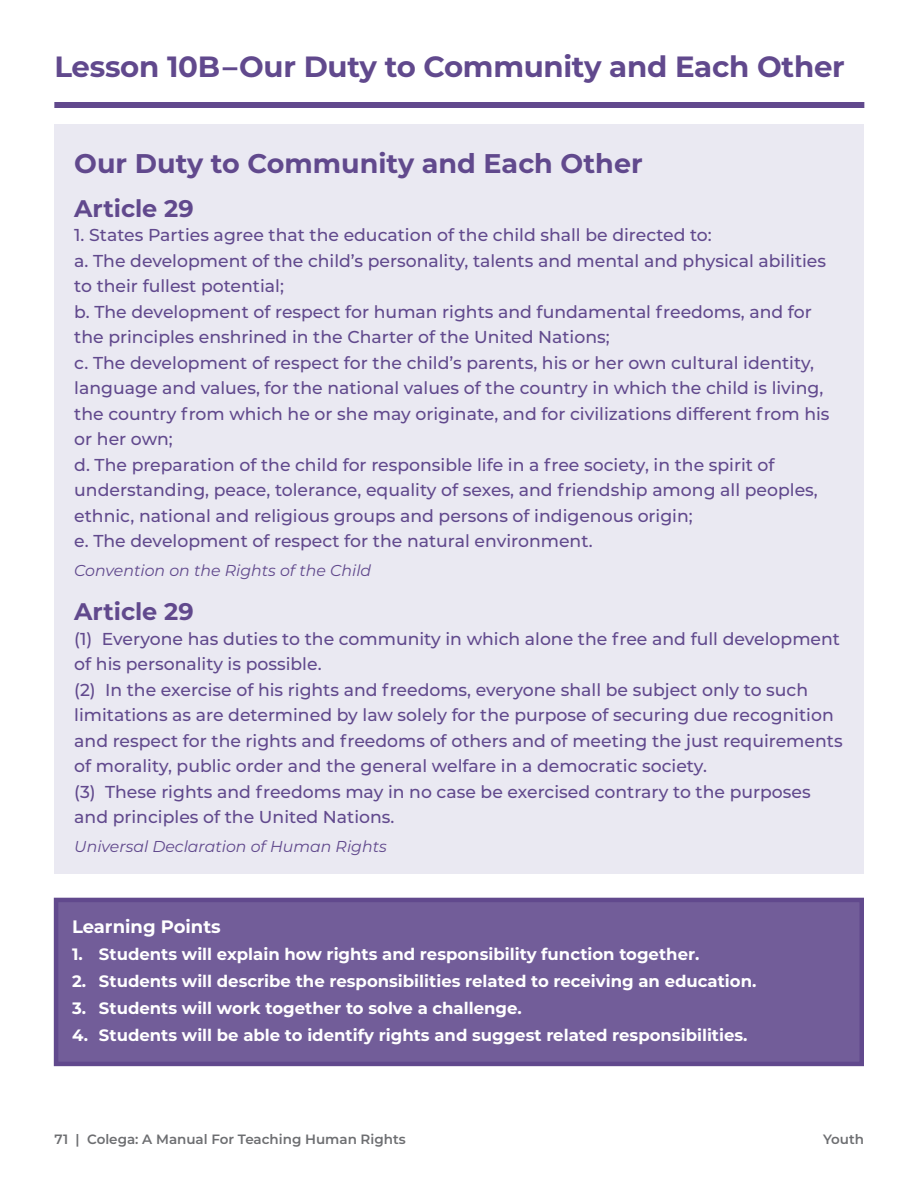
<style>
.page{position:relative;width:918px;height:1188px;background:#fff}
.page>*{position:absolute;margin:0;border:0;box-sizing:border-box;transform-origin:0 0}
.t1{font:700 29.25px "Montserrat";letter-spacing:-.01em;color:#61498d}
.t2{font:700 27px "Montserrat";color:#61498d}
.t3{font:700 24px "Montserrat";color:#61498d}
.t4{font:700 18px "Montserrat";color:#fff}
.t5{font:500 17.25px/25.5px "Montserrat";color:#61498d}
.t6{font:700 16.5px "Montserrat";color:#fff}
.t7{font:italic 15.75px "Montserrat";color:#61498d}
.t8{font:600 13.5px "Montserrat";color:#6d6e71}
</style>
<div class="page">
<div style="left:54px;top:898px;width:810px;height:168px;background:#725d99;border:4px solid #61498d"></div>
<div style="left:54px;top:102px;width:810px;height:6px;background:#61498d"></div>
<div style="left:54px;top:125px;width:810px;height:749px;background:#eae9f2"></div>
<h1 class="t1" style="left:54px;top:46px;width:792px">Lesson 10B– Our Duty to Community and Each Other</h1>
<h2 class="t2" style="left:74px;top:144px;width:570px">Our Duty to Community and Each Other</h2>
<h3 class="t3" style="left:74px;top:191px;width:121px">Article 29</h3>
<p class="t5" style="left:74px;top:221px;width:757px">1. States Parties agree that the education of the child shall be directed to:<br>a. The development of the child’s personality, talents and mental and physical abilities to their fullest potential;<br>b. The development of respect for human rights and fundamental freedoms, and for the principles enshrined in the Charter of the United Nations;<br>c. The development of respect for the child’s parents, his or her own cultural identity, language and values, for the national values of the country in which the child is living, the country from which he or she may originate, and for civilizations different from his or her own;<br>d. The preparation of the child for responsible life in a free society, in the spirit of understanding, peace, tolerance, equality of sexes, and friendship among all peoples, ethnic, national and religious groups and persons of indigenous origin;<br>e. The development of respect for the natural environment.</p>
<p class="t7" style="left:74px;top:559px;width:299px">Convention on the Rights of the Child</p>
<h3 class="t3" style="left:74px;top:595px;width:121px">Article 29</h3>
<p class="t5" style="left:74px;top:625px;width:770px">(1) Everyone has duties to the community in which alone the free and full development of his personality is possible.<br>(2) In the exercise of his rights and freedoms, everyone shall be subject only to such limitations as are determined by law solely for the purpose of securing due recognition and respect for the rights and freedoms of others and of meeting the just requirements of morality, public order and the general welfare in a democratic society.<br>(3) These rights and freedoms may in no case be exercised contrary to the purposes and principles of the United Nations.</p>
<p class="t7" style="left:74px;top:835px;width:314px">Universal Declaration of Human Rights</p>
<p class="t4" style="left:72px;top:914px;width:150px">Learning Points</p>
<p class="t6" style="left:72px;top:943px;width:629px">1. Students will explain how rights and responsibility function together.</p>
<p class="t6" style="left:72px;top:970px;width:686px">2. Students will describe the responsibilities related to receiving an education.</p>
<p class="t6" style="left:72px;top:997px;width:451px">3. Students will work together to solve a challenge.</p>
<p class="t6" style="left:72px;top:1024px;width:677px">4. Students will be able to identify rights and suggest related responsibilities.</p>
<p class="t8" style="left:55px;top:1129px;width:353px">71 | Colega: A Manual For Teaching Human Rights</p>
<p class="t8" style="left:823px;top:1129px;width:42px">Youth</p>
</div>
